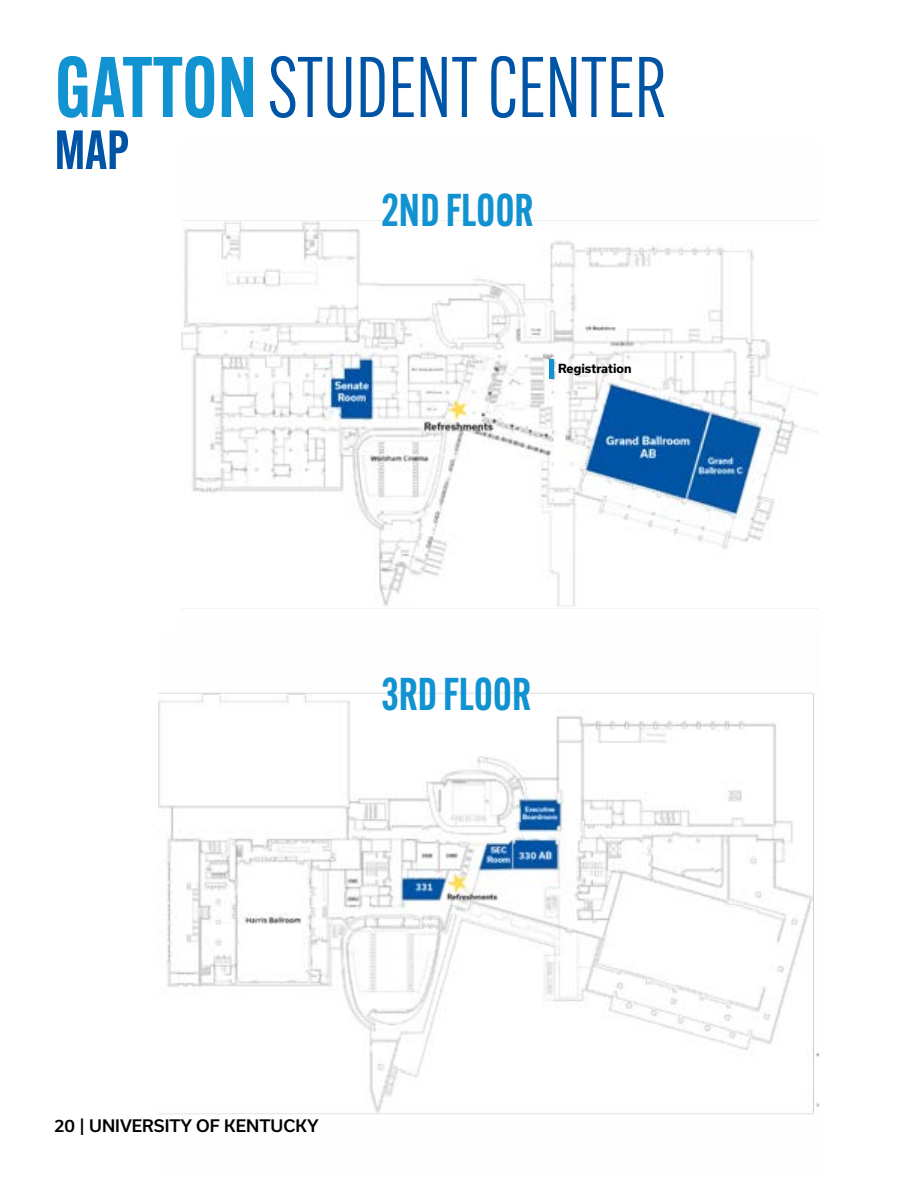
<style>
.page{position:relative;width:918px;height:1188px;background:#fff}
.page>*{position:absolute;margin:0;border:0;box-sizing:border-box;transform-origin:0 0}
.t1{font:84px "Alternate Gothic Cond ATF";color:#0054a6}
.t2{font:600 54px "Alternate Gothic Cond ATF";color:#0054a6}
.t3{font:600 45px "Alternate Gothic Cond ATF";color:#1192d1}
.t4{font:500 16.5px "Usual";color:#000}
.t5{font:700 12px "Usual";color:#000}
.s1{font-weight:600;color:#1192d1}
</style>
<div class="page">
<img style="left:158px;top:692px;width:661px;height:423px">
<img style="left:181px;top:220px;width:638px;height:389px">
<hr style="left:550px;top:360px;width:4px;height:19px;background:#1192d1">
<h1 class="t1" style="left:55px;top:37px;width:613px"><span class="s1">GATTON</span> STUDENT CENTER</h1>
<h2 class="t2" style="left:55px;top:116px;width:75px">MAP</h2>
<h3 class="t3" style="left:382px;top:182px;width:154px">2ND FLOOR</h3>
<p class="t5" style="left:558px;top:362px;width:75px">Registration</p>
<h3 class="t3" style="left:382px;top:666px;width:151px">3RD FLOOR</h3>
<p class="t4" style="left:54px;top:1116px;width:266px">20 | UNIVERSITY OF KENTUCKY</p>
</div>
